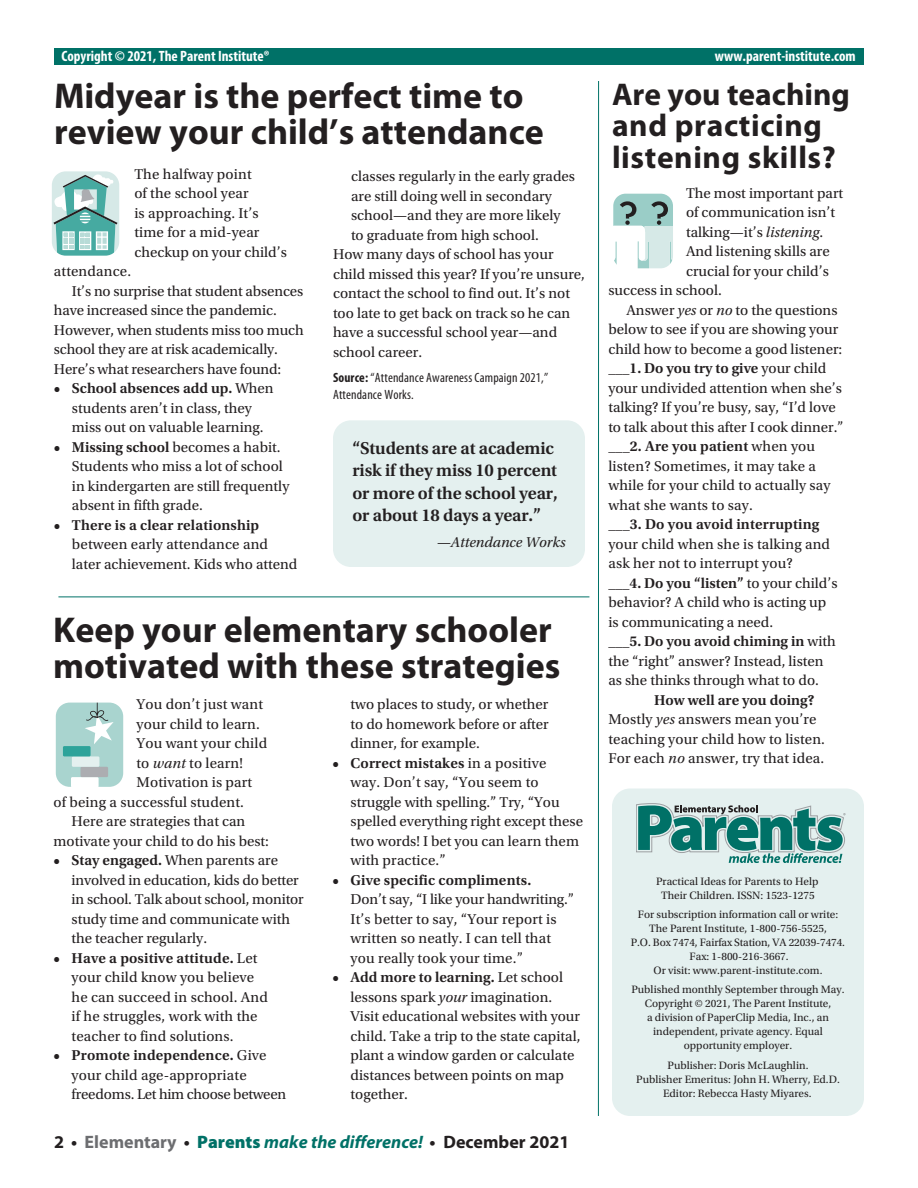
<style>
.page{position:relative;width:918px;height:1188px;background:#fff}
.page>*{position:absolute;margin:0;border:0;box-sizing:border-box;transform-origin:0 0}
.t1{font:700 36px/36px "Myriad Pro";color:#231f20}
.t2{font:700 31.5px/31.5px "Myriad Pro";letter-spacing:.02em;color:#231f20}
.t3{font:600 18px/22.5px "Utopia Std";letter-spacing:-.01em;color:#231f20}
.t4{font:italic 700 18px "Myriad Pro";color:#007167}
.t5{font:15px/19.5px "Utopia Std";color:#231f20}
.t6{font:600 15px "Utopia Std";letter-spacing:.01em;color:#231f20}
.t7{font:700 condensed 15px "Myriad Pro";color:#fff}
.t8{font:italic 15px "Utopia Std";color:#231f20}
.t9{font:condensed 13.5px/16.5px "Myriad Pro";letter-spacing:.01em;color:#231f20}
.t10{font:11.25px/14.1px "Utopia Std";color:#231f20;text-align:center}
.s1{font-weight:700}
.s2{font-style:italic}
.s3{font-weight:400}
.s4{font-weight:600}
.s5{font-style:normal;color:#231f20}
.s6{font-style:normal;color:#6c6d70}
.s7{font-weight:900;font-style:normal}
</style>
<div class="page">
<div style="left:612px;top:789px;width:252px;height:327px;background:#e4f0ef;border-radius:18px"></div>
<hr style="left:598px;top:81px;width:1px;height:1035px;background:#007167">
<hr style="left:58px;top:597px;width:531px;height:1px;background:#007167">
<svg style="left:52px;top:171px;width:68px;height:85px;background:#9bcac6"></svg>
<svg style="left:55px;top:702px;width:69px;height:85px;background:#b1d5d1"></svg>
<svg style="left:613px;top:193px;width:60px;height:76px"></svg>
<div style="left:54px;top:49px;width:810px;height:16px;background:#007167"></div>
<div style="left:333px;top:420px;width:252px;height:147px;background:#e4f0ef;border-radius:18px"></div>
<svg style="left:636px;top:803px;width:210px;height:60px"></svg>
<p class="t7" style="left:62px;top:46px;width:210px">Copyright © 2021, The Parent Institute®</p>
<p class="t7" style="left:715px;top:46px;width:142px">www.parent-institute.com</p>
<h1 class="t1" style="left:54px;top:77px;width:491px">Midyear is the perfect time to review your child’s attendance</h1>
<h2 class="t2" style="left:612px;top:77px;width:240px">Are you teaching and practicing listening skills?</h2>
<p class="t5" style="left:134px;top:164px;width:154px">The halfway point<br>of the school year<br>is approaching. It’s time for a mid-year checkup on your child’s</p>
<p class="t5" style="left:351px;top:167px;width:226px">classes regularly in the early grades</p>
<p class="t5" style="left:351px;top:186px;width:202px">are still doing well in secondary</p>
<p class="t5" style="left:351px;top:206px;width:211px">school—and they are more likely</p>
<p class="t5" style="left:351px;top:225px;width:189px">to graduate from high school.</p>
<p class="t5" style="left:333px;top:245px;width:222px">How many days of school has your</p>
<p class="t5" style="left:333px;top:264px;width:254px">child missed this year? If you’re unsure,</p>
<p class="t5" style="left:333px;top:284px;width:239px">contact the school to find out. It’s not</p>
<p class="t5" style="left:333px;top:303px;width:239px">too late to get back on track so he can</p>
<p class="t5" style="left:333px;top:323px;width:226px">have a successful school year—and</p>
<p class="t5" style="left:333px;top:342px;width:91px">school career.</p>
<p class="t9" style="left:333px;top:369px;width:217px"><span class="s1">Source:</span> “Attendance Awareness Campaign 2021,”<br>Attendance Works.</p>
<p class="t5" style="left:686px;top:183px;width:159px">The most important part</p>
<p class="t5" style="left:686px;top:203px;width:151px">of communication isn’t</p>
<p class="t5" style="left:686px;top:222px;width:139px">talking—it’s <span class="s2">listening</span>.</p>
<p class="t5" style="left:686px;top:242px;width:145px">And listening skills are</p>
<p class="t5" style="left:686px;top:261px;width:144px">crucial for your child’s</p>
<p class="t5" style="left:608px;top:281px;width:115px">success in school.</p>
<p class="t5" style="left:626px;top:300px;width:213px">Answer <span class="s2">yes</span> or <span class="s2">no</span> to the questions</p>
<p class="t5" style="left:608px;top:320px;width:231px">below to see if you are showing your</p>
<p class="t5" style="left:608px;top:339px;width:235px">child how to become a good listener:</p>
<p class="t6" style="left:608px;top:360px;width:219px">___1. Do you try to give <span class="s3">your child</span></p>
<p class="t5" style="left:608px;top:378px;width:235px">your undivided attention when she’s</p>
<p class="t5" style="left:608px;top:398px;width:229px">talking? If you’re busy, say, “I’d love</p>
<p class="t5" style="left:608px;top:417px;width:237px">to talk about this after I cook dinner.”</p>
<p class="t6" style="left:608px;top:438px;width:208px">___2. Are you patient <span class="s3">when you</span></p>
<p class="t5" style="left:608px;top:456px;width:209px">listen? Sometimes, it may take a</p>
<p class="t5" style="left:608px;top:476px;width:224px">while for your child to actually say</p>
<p class="t5" style="left:608px;top:495px;width:146px">what she wants to say.</p>
<p class="t6" style="left:608px;top:516px;width:212px">___3. Do you avoid interrupting</p>
<p class="t5" style="left:608px;top:534px;width:231px">your child when she is talking and ask her not to interrupt you?<br><span class="s4">___4. Do you “listen”</span> to your child’s behavior? A child who is acting up is communicating a need.<br><span class="s4">___5. Do you avoid chiming in</span> with the “right” answer? Instead, listen as she thinks through what to do.</p>
<p class="t5" style="left:608px;top:690px;width:218px;text-indent:46px"><span class="s4">How well are you doing?<br></span>Mostly <span class="s2">yes</span> answers mean you’re teaching your child how to listen.<br>For each <span class="s2">no</span> answer, try that idea.</p>
<p class="t5" style="left:54px;top:262px;width:79px">attendance.</p>
<p class="t5" style="left:72px;top:281px;width:233px">It’s no surprise that student absences</p>
<p class="t5" style="left:54px;top:301px;width:224px">have increased since the pandemic.</p>
<p class="t5" style="left:54px;top:320px;width:251px">However, when students miss too much</p>
<p class="t5" style="left:54px;top:340px;width:225px">school they are at risk academically.</p>
<p class="t5" style="left:54px;top:359px;width:229px">Here’s what researchers have found:</p>
<p class="t5" style="left:54px;top:379px;width:221px;text-align:center"><span class="s4">• School absences add up.</span> When students aren’t in class, they<br>miss out on valuable learning.</p>
<p class="t5" style="left:72px;top:437px;width:219px;text-indent:-18px"><span class="s4">• Missing school</span> becomes a habit.<br>Students who miss a lot of school in kindergarten are still frequently absent in fifth grade.</p>
<p class="t6" style="left:54px;top:516px;width:207px">• There is a clear relationship</p>
<p class="t5" style="left:72px;top:535px;width:227px">between early attendance and later achievement. Kids who attend</p>
<p class="t3" style="left:352px;top:437px;width:207px">“Students are at academic risk if they miss 10 percent or more of the school year, or about 18 days a year.”</p>
<p class="t8" style="left:436px;top:534px;width:131px">—Attendance Works</p>
<h1 class="t1" style="left:53px;top:610px;width:509px">Keep your elementary schooler motivated with these strategies</h1>
<p class="t5" style="left:351px;top:695px;width:200px;text-align:justify">two places to study, or whether to do homework before or after dinner, for example.</p>
<p class="t5" style="left:351px;top:753px;width:234px;text-indent:-18px"><span class="s4">• Correct mistakes</span> in a positive<br>way. Don’t say, “You seem to struggle with spelling.” Try, “You spelled everything right except these two words! I bet you can learn them with practice.”</p>
<p class="t6" style="left:333px;top:871px;width:200px">• Give specific compliments.</p>
<p class="t5" style="left:351px;top:890px;width:225px">Don’t say, “I like your handwriting.” It’s better to say, “Your report is written so neatly. I can tell that you really took your time.”</p>
<p class="t5" style="left:351px;top:968px;width:231px;text-indent:-18px"><span class="s4">• Add more to learning.</span> Let school lessons spark <span class="s2">your</span> imagination.<br>Visit educational websites with your child. Take a trip to the state capital, plant a window garden or calculate distances between points on map together.</p>
<p class="t5" style="left:137px;top:695px;width:128px">You don’t just want</p>
<p class="t5" style="left:137px;top:714px;width:125px">your child to learn.</p>
<p class="t5" style="left:137px;top:734px;width:132px">You want your child</p>
<p class="t5" style="left:137px;top:753px;width:108px">to <span class="s2">want</span> to learn!</p>
<p class="t5" style="left:137px;top:773px;width:117px">Motivation is part</p>
<p class="t5" style="left:54px;top:792px;width:192px">of being a successful student.</p>
<p class="t5" style="left:72px;top:812px;width:175px">Here are strategies that can</p>
<p class="t5" style="left:54px;top:831px;width:217px">motivate your child to do his best:</p>
<p class="t5" style="left:72px;top:851px;width:234px;text-indent:-18px"><span class="s4">• Stay engaged.</span> When parents are involved in education, kids do better in school. Talk about school, monitor study time and communicate with the teacher regularly.</p>
<p class="t5" style="left:72px;top:948px;width:198px;text-indent:-18px"><span class="s4">• Have a positive attitude.</span> Let your child know you believe he can succeed in school. And if he struggles, work with the teacher to find solutions.</p>
<p class="t5" style="left:72px;top:1046px;width:216px;text-indent:-18px"><span class="s4">• Promote independence.</span> Give your child age-appropriate freedoms. Let him choose between</p>
<p class="t10" style="left:656px;top:874px;width:164px">Practical Ideas for Parents to Help<br>Their Children. ISSN: 1523-1275</p>
<p class="t10" style="left:631px;top:907px;width:216px">For subscription information call or write:<br>The Parent Institute, 1-800-756-5525,<br>P.O. Box 7474, Fairfax Station, VA 22039-7474.<br>Fax: 1-800-216-3667.<br>Or visit: www.parent-institute.com.</p>
<p class="t10" style="left:631px;top:982px;width:215px">Published monthly September through May.<br>Copyright © 2021, The Parent Institute,<br>a division of PaperClip Media, Inc., an independent, private agency. Equal opportunity employer.</p>
<p class="t10" style="left:636px;top:1059px;width:205px">Publisher: Doris McLaughlin.<br>Publisher Emeritus: John H. Wherry, Ed.D.<br>Editor: Rebecca Hasty Miyares.</p>
<p class="t4" style="left:54px;top:1130px;width:517px"><span class="s5">2 •</span> <span class="s6">Elementary</span> <span class="s5">•</span> <span class="s7">Parents</span> make the difference! <span class="s5">• December 2021</span></p>
</div>
